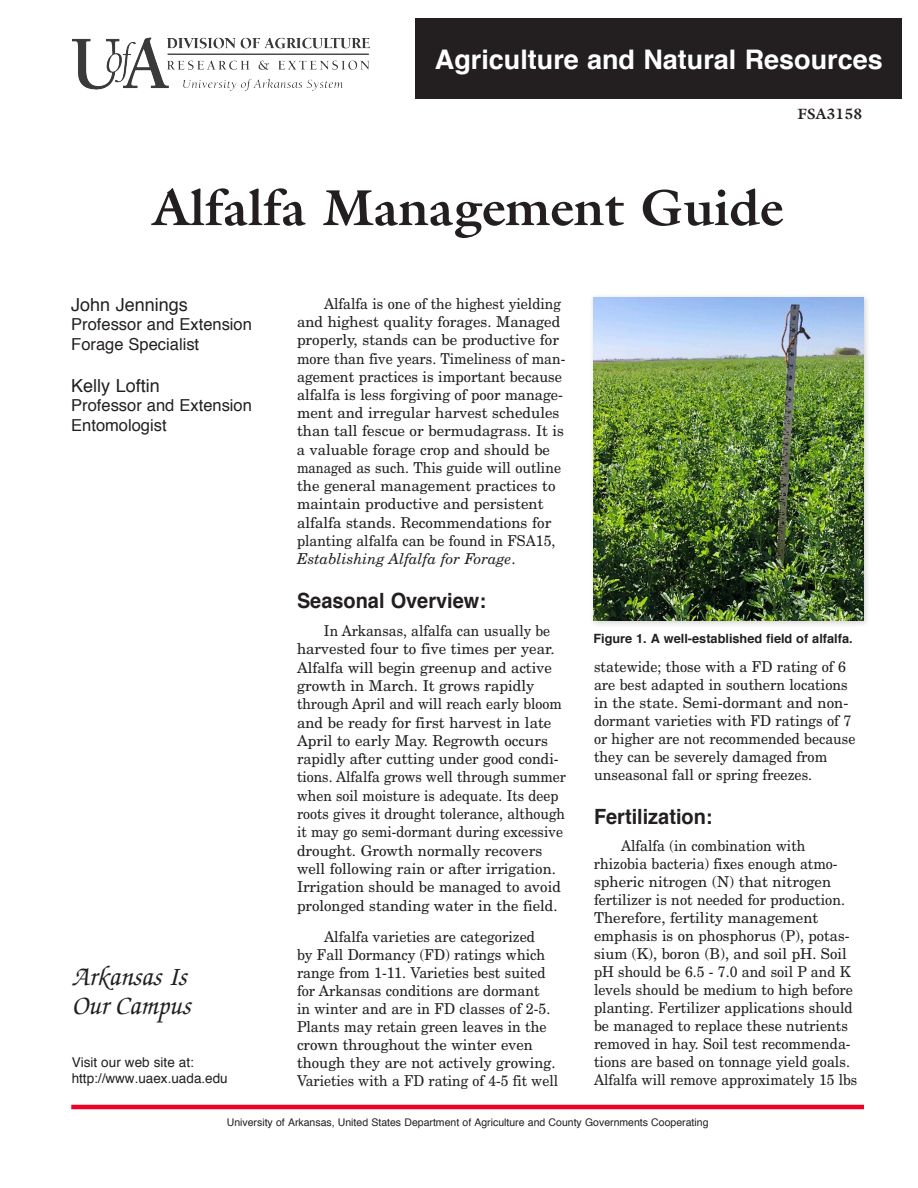
<style>
.page{position:relative;width:918px;height:1188px;background:#fff}
.page>*{position:absolute;margin:0;border:0;box-sizing:border-box;transform-origin:0 0}
.t1{font:700 51px "Galliard";color:#231f20}
.t2{font:700 27px "Helvetica";color:#fff}
.Slogan{font:italic 500 27px "Zapf Chancery";color:#231f20}
.t3{font:700 21px "Helvetica";color:#231f20;scale:.95 1}
.t4{font:18px "Helvetica";color:#231f20}
.t5{font:16.5px/19.8px "Helvetica";color:#231f20}
.fs_text{font:15px/18.3px "New Century Schlbk";color:#231f20;scale:.94 1}
.fs_text-2{font:15px/18.3px "New Century Schlbk";color:#231f20;scale:.93 1}
.fs_text-3{font:15px/18px "New Century Schlbk";color:#231f20;scale:.95 1}
.t6{font:700 15px "Galliard";color:#231f20}
.t7{font:13.5px "Helvetica";color:#231f20}
.t8{font:700 12.75px "Helvetica";color:#231f20}
.t9{font:10.5px "Helvetica";color:#231f20}
.s1{font-style:italic}
</style>
<div class="page">
<hr style="left:71px;top:1105px;width:793px;height:4px;background:#f00026">
<div style="left:416px;top:18px;width:486px;height:81px;background:#231f20"></div>
<div style="left:590px;top:293px;width:280px;height:336px;background:#231f20;opacity:.2"></div>
<img style="left:593px;top:297px;width:270px;height:324px">
<img style="left:73px;top:37px;width:297px;height:53px">
<p class="t2" style="left:435px;top:38px;width:449px">Agriculture and Natural Resources</p>
<p class="t6" style="left:797px;top:104px;width:67px">FSA3158</p>
<h1 class="t1" style="left:152px;top:175px;width:633px">Alfalfa Management Guide</h1>
<p class="t4" style="left:71px;top:289px;width:118px">John Jennings</p>
<p class="t5" style="left:71px;top:314px;width:182px">Professor and Extension<br>Forage Specialist</p>
<p class="t4" style="left:71px;top:370px;width:90px">Kelly Loftin</p>
<p class="t5" style="left:71px;top:395px;width:182px">Professor and Extension<br>Entomologist</p>
<p class="Slogan" style="left:72px;top:963px;width:116px">Arkansas Is</p>
<p class="Slogan" style="left:72px;top:991px;width:120px">Our Campus</p>
<p class="t7" style="left:72px;top:1051px;width:124px">Visit our web site at:</p>
<p class="t7" style="left:72px;top:1067px;width:158px">http://www.uaex.uada.edu</p>
<p class="fs_text" style="left:297px;top:294px;width:287px;text-indent:27px">Alfalfa is one of the highest yielding and highest quality forages. Managed properly, stands can be productive for more than five years. Timeliness of man&shy;agement practices is important because alfalfa is less forgiving of poor manage&shy;ment and irregular harvest schedules than tall fescue or bermudagrass. It is a valuable forage crop and should be managed as such. This guide will outline the general management practices to maintain productive and persistent alfalfa stands. Recommendations for planting alfalfa can be found in FSA15, <span class="s1">Establishing Alfalfa for Forage</span>.</p>
<h2 class="t3" style="left:297px;top:584px;width:201px">Seasonal Overview:</h2>
<p class="fs_text-2" style="left:297px;top:622px;width:291px;text-indent:27px">In Arkansas, alfalfa can usually be harvested four to five times per year.<br>Alfalfa will begin greenup and active growth in March. It grows rapidly through April and will reach early bloom and be ready for first harvest in late April to early May. Regrowth occurs rapidly after cutting under good condi&shy;tions. Alfalfa grows well through summer when soil moisture is adequate. Its deep roots gives it drought tolerance, although it may go semi-dormant during excessive drought. Growth normally recovers well following rain or after irrigation.<br>Irrigation should be managed to avoid prolonged standing water in the field.</p>
<p class="fs_text-3" style="left:297px;top:927px;width:277px;text-indent:27px">Alfalfa varieties are categorized<br>by Fall Dormancy (FD) ratings which range from 1-11. Varieties best suited for Arkansas conditions are dormant<br>in winter and are in FD classes of 2-5.<br>Plants may retain green leaves in the crown throughout the winter even though they are not actively growing.<br>Varieties with a FD rating of 4-5 fit well</p>
<p class="t8" style="left:593px;top:629px;width:261px">Figure 1. A well-established field of alfalfa.</p>
<p class="fs_text-3" style="left:594px;top:657px;width:277px">statewide; those with a FD rating of 6 are best adapted in southern locations in the state. Semi-dormant and non&shy;dormant varieties with FD ratings of 7 or higher are not recommended because they can be severely damaged from unseasonal fall or spring freezes.</p>
<h2 class="t3" style="left:594px;top:800px;width:126px">Fertilization:</h2>
<p class="fs_text" style="left:594px;top:837px;width:282px;text-indent:27px">Alfalfa (in combination with rhizobia bacteria) fixes enough atmo&shy;spheric nitrogen (N) that nitrogen fertilizer is not needed for production.<br>Therefore, fertility management emphasis is on phosphorus (P), potas&shy;sium (K), boron (B), and soil pH. Soil pH should be 6.5 - 7.0 and soil P and K levels should be medium to high before planting. Fertilizer applications should be managed to replace these nutrients removed in hay. Soil test recommenda&shy;tions are based on tonnage yield goals.<br>Alfalfa will remove approximately 15 lbs</p>
<p class="t9" style="left:227px;top:1113px;width:483px">University of Arkansas, United States Department of Agriculture and County Governments Cooperating</p>
</div>
